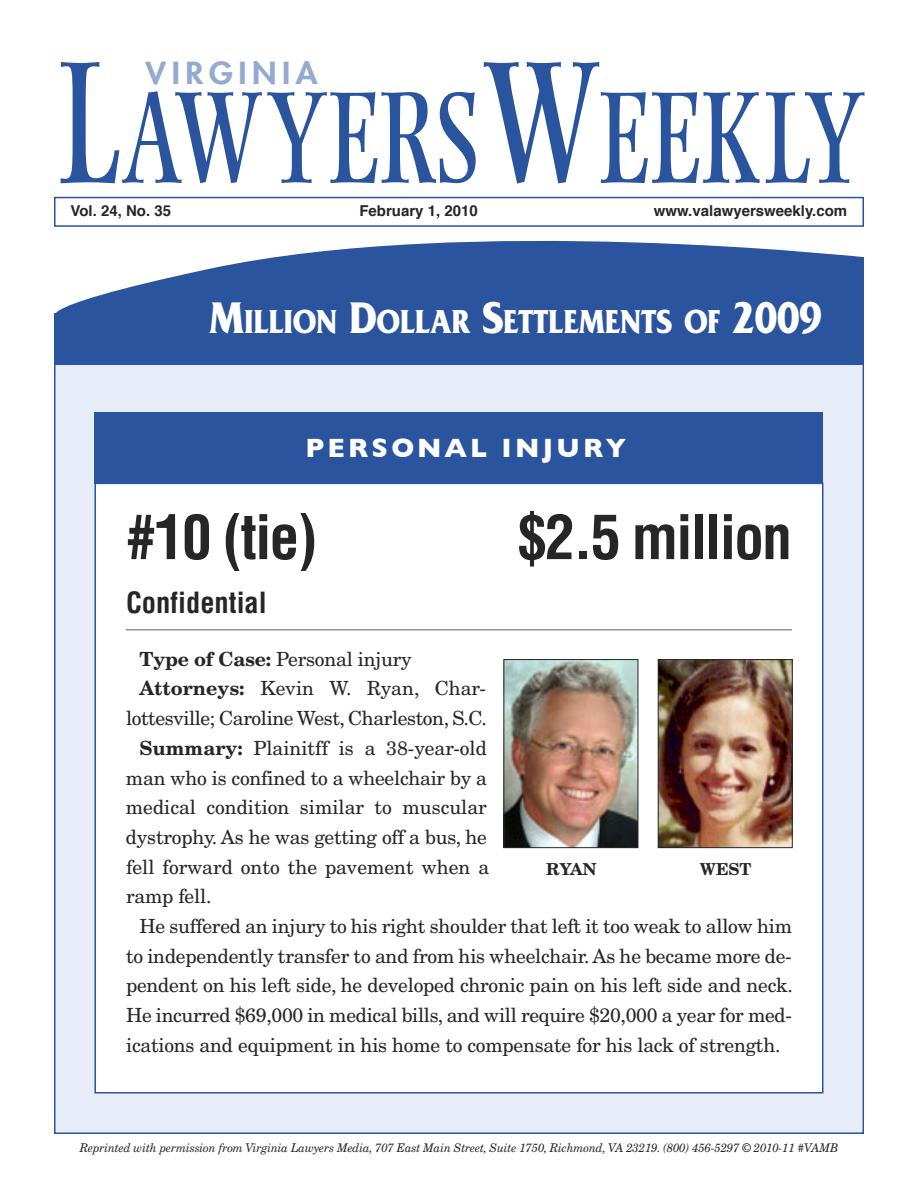
<style>
.page{position:relative;width:918px;height:1188px;background:#fff}
.page>*{position:absolute;margin:0;border:0;box-sizing:border-box;transform-origin:0 0}
.t1{font:128.1px "Ellington";letter-spacing:-.01em;color:#2a549d;scale:.75 1}
.t2{font:700 condensed 60px "Helvetica";letter-spacing:-.035em;color:#272627}
.t3{font:700 34.8px "Friz Quadrata";color:#fff;scale:.86 1}
.t4{font:800 29.7px "Futura";letter-spacing:.17em;color:#95aace;scale:1.09 1}
.t5{font:700 condensed 28.5px "Helvetica";color:#272627}
.t6{font:700 27px "Gill Sans";letter-spacing:.12em;color:#fff}
.t7{font:19.5px "New Century Schlbk LT Std";letter-spacing:-.01em;color:#272627}
.t8{font:700 16.5px "New Century Schlbk LT Std";color:#272627}
.t9{font:700 15px "Helvetica";color:#272627}
.t10{font:italic 12px "New Century Schlbk LT Std";letter-spacing:-.01em;color:#272627;scale:.95 1}
.s1{font-size:170.85px}
.s2{font-size:46.5px}
.s3{font-weight:700}
</style>
<div class="page">
<div style="left:56px;top:362px;width:806px;height:770px;background:#e6edf8"></div>
<div style="left:54px;top:197px;width:810px;height:30px;border:2px solid #2a549d"></div>
<div style="left:96px;top:484px;width:726px;height:608px;background:#fff"></div>
<hr style="left:126px;top:629px;width:666px;height:2px;background:#939393">
<img style="left:660px;top:661px;width:131px;height:185px">
<div style="left:658px;top:659px;width:135px;height:189px;border:1px solid #272627"></div>
<div style="left:94px;top:412px;width:730px;height:72px;background:#2a549d"></div>
<svg style="left:54px;top:214px;width:810px;height:99px;fill:#2a549d"></svg>
<div style="left:54px;top:313px;width:810px;height:51px;background:#2a549d"></div>
<img style="left:505px;top:661px;width:131px;height:185px">
<div style="left:503px;top:659px;width:135px;height:189px;border:1px solid #272627"></div>
<h3 class="t4" style="left:146px;top:59px;width:159px">VIRGINIA</h3>
<h1 class="t1" style="left:56px;top:89px;width:1081px"><span class="s1">L</span>AWYERS<span class="s1">W</span>EEKLY</h1>
<p class="t9" style="left:70px;top:205px;width:102px">Vol. 24, No. 35</p>
<p class="t9" style="left:359px;top:205px;width:120px">February 1, 2010</p>
<p class="t9" style="left:654px;top:205px;width:195px">www.valawyersweekly.com</p>
<h3 class="t3" style="left:209px;top:300px;width:714px"><span class="s2">M</span>ILLION <span class="s2">D</span>OLLAR <span class="s2">S</span>ETTLEMENTS OF <span class="s2">2009</span></h3>
<h3 class="t6" style="left:305px;top:432px;width:322px">PERSONAL INJURY</h3>
<h2 class="t2" style="left:126px;top:514px;width:193px">#10 (tie)</h2>
<h2 class="t2" style="left:517px;top:514px;width:276px">$2.5 million</h2>
<h3 class="t5" style="left:126px;top:591px;width:142px">Confidential</h3>
<p class="t7" style="left:140px;top:652px;width:274px"><span class="s3">Type of Case:</span> Personal injury</p>
<p class="t7" style="left:139px;top:681px;width:348px"><span class="s3">Attorneys:</span> Kevin W. Ryan, Char-</p>
<p class="t7" style="left:126px;top:711px;width:362px">lottesville; Caroline West, Charleston, S.C.</p>
<p class="t7" style="left:139px;top:741px;width:349px"><span class="s3">Summary:</span> Plainitff is a 38-year-old</p>
<p class="t7" style="left:126px;top:770px;width:362px">man who is confined to a wheelchair by a</p>
<p class="t7" style="left:126px;top:800px;width:362px">medical condition similar to muscular</p>
<p class="t7" style="left:126px;top:830px;width:362px">dystrophy. As he was getting off a bus, he</p>
<p class="t7" style="left:126px;top:860px;width:365px">fell forward onto the pavement when a</p>
<p class="t7" style="left:126px;top:889px;width:87px">ramp fell.</p>
<p class="t7" style="left:140px;top:919px;width:654px">He suffered an injury to his right shoulder that left it too weak to allow him</p>
<p class="t7" style="left:126px;top:949px;width:667px">to independently transfer to and from his wheelchair. As he became more de-</p>
<p class="t7" style="left:126px;top:978px;width:668px">pendent on his left side, he developed chronic pain on his left side and neck.</p>
<p class="t7" style="left:126px;top:1008px;width:667px">He incurred $69,000 in medical bills, and will require $20,000 a year for med-</p>
<p class="t7" style="left:126px;top:1038px;width:656px">ications and equipment in his home to compensate for his lack of strength.</p>
<p class="t8" style="left:546px;top:863px;width:52px">RYAN</p>
<p class="t8" style="left:700px;top:863px;width:53px">WEST</p>
<p class="t10" style="left:80px;top:1144px;width:800px">Reprinted with permission from Virginia Lawyers Media, 707 East Main Street, Suite 1750, Richmond, VA 23219. (800) 456-5297 © 2010-11 #VAMB</p>
</div>
